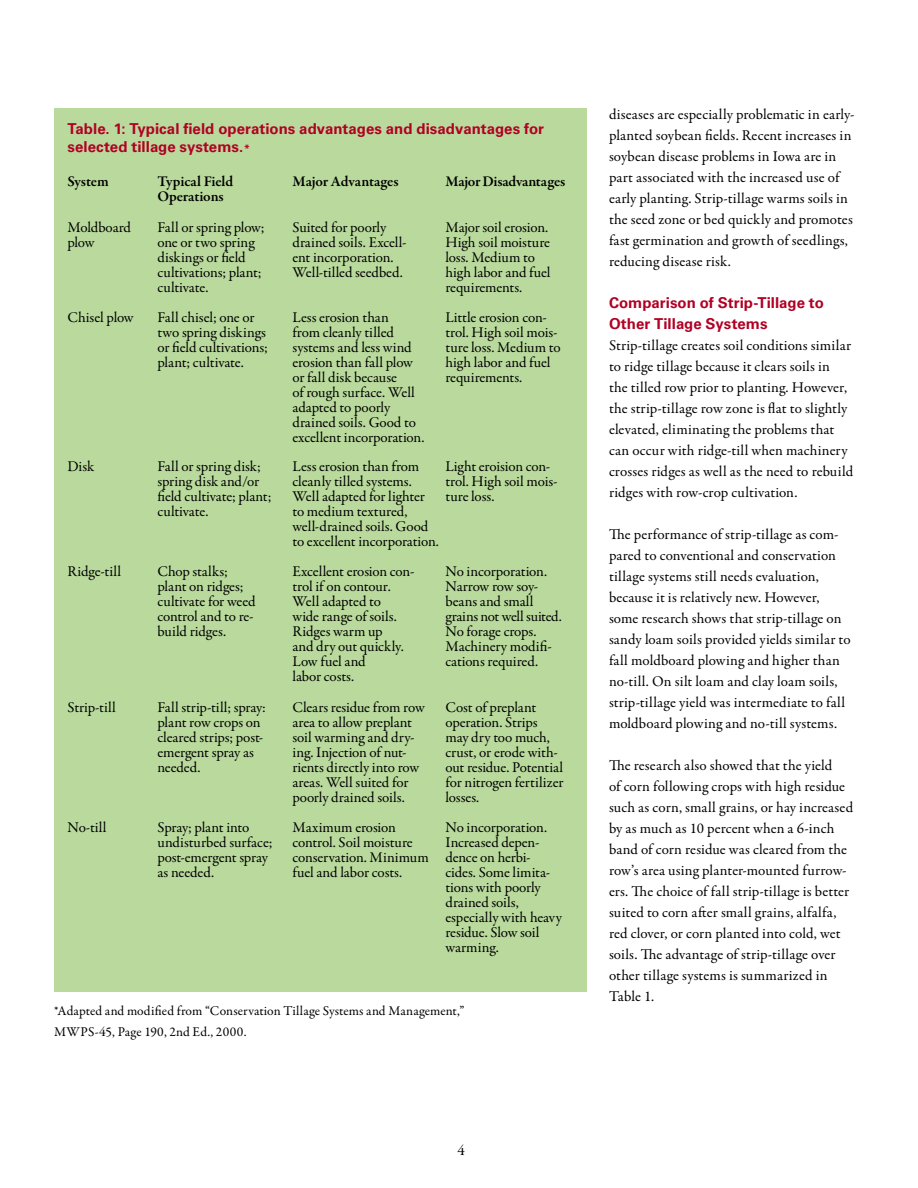
<style>
.page{position:relative;width:918px;height:1188px;background:#fff}
.page>*{position:absolute;margin:0;border:0;box-sizing:border-box;transform-origin:0 0}
.Table_Data_Cell__td{font:15px/15px "Garamond Premr Pro";letter-spacing:-.005em;color:#000}
.Body_Copy__p{font:15px/21px "Garamond Premr Pro";letter-spacing:.01em;color:#000}
.Header_3_Orange__H3{font:700 15px/18px "Univers LT Std";letter-spacing:.005em;color:#b10024}
.Table_Header__HR{font:600 15px/15px "Garamond Premr Pro";letter-spacing:-.01em;color:#000}
.Body_Copy__p-2{font:13.5px/21px "Garamond Premr Pro";letter-spacing:.01em;color:#000}
.s1{font-size:10.5px}
</style>
<div class="page">
<div style="left:54px;top:108px;width:532px;height:884px;background:#b9da9c"></div>
<h3 class="Header_3_Orange__H3" style="left:67px;top:120px;width:478px">Table. 1: Typical field operations advantages and disadvantages for selected tillage systems.<span class="s1">*</span></h3>
<p class="Table_Header__HR" style="left:67px;top:174px;width:43px">System</p>
<p class="Table_Header__HR" style="left:157px;top:174px;width:77px">Typical Field<br>Operations</p>
<p class="Table_Header__HR" style="left:292px;top:174px;width:108px">Major Advantages</p>
<p class="Table_Header__HR" style="left:445px;top:174px;width:122px">Major Disadvantages</p>
<p class="Table_Data_Cell__td" style="left:67px;top:220px;width:65px">Moldboard plow</p>
<p class="Table_Data_Cell__td" style="left:157px;top:220px;width:109px">Fall or spring plow; one or two spring diskings or field cultivations; plant; cultivate.</p>
<p class="Table_Data_Cell__td" style="left:292px;top:220px;width:116px">Suited for poorly drained soils. Excell&shy;ent incorporation.<br>Well-tilled seedbed.</p>
<p class="Table_Data_Cell__td" style="left:445px;top:220px;width:107px">Major soil erosion.<br>High soil moisture loss. Medium to high labor and fuel requirements.</p>
<p class="Table_Data_Cell__td" style="left:67px;top:310px;width:68px">Chisel plow</p>
<p class="Table_Data_Cell__td" style="left:157px;top:310px;width:112px">Fall chisel; one or two spring diskings or field cultivations; plant; cultivate.</p>
<p class="Table_Data_Cell__td" style="left:292px;top:310px;width:134px">Less erosion than<br>from cleanly tilled systems and less wind erosion than fall plow or fall disk because<br>of rough surface. Well adapted to poorly drained soils. Good to excellent incorporation.</p>
<p class="Table_Data_Cell__td" style="left:445px;top:310px;width:117px">Little erosion con&shy;trol. High soil mois&shy;ture loss. Medium to high labor and fuel requirements.</p>
<p class="Table_Data_Cell__td" style="left:67px;top:459px;width:28px">Disk</p>
<p class="Table_Data_Cell__td" style="left:157px;top:459px;width:116px">Fall or spring disk; spring disk and/or field cultivate; plant; cultivate.</p>
<p class="Table_Data_Cell__td" style="left:292px;top:459px;width:148px">Less erosion than from cleanly tilled systems.<br>Well adapted for lighter to medium textured, well-drained soils. Good to excellent incorporation.</p>
<p class="Table_Data_Cell__td" style="left:445px;top:459px;width:114px">Light eroision con&shy;trol. High soil mois&shy;ture loss.</p>
<p class="Table_Data_Cell__td" style="left:67px;top:564px;width:55px">Ridge-till</p>
<p class="Table_Data_Cell__td" style="left:157px;top:564px;width:100px">Chop stalks; plant on ridges; cultivate for weed control and to re&shy;build ridges.</p>
<p class="Table_Data_Cell__td" style="left:292px;top:564px;width:124px">Excellent erosion con&shy;trol if on contour.<br>Well adapted to<br>wide range of soils.<br>Ridges warm up<br>and dry out quickly.<br>Low fuel and<br>labor costs.</p>
<p class="Table_Data_Cell__td" style="left:445px;top:564px;width:118px">No incorporation.<br>Narrow row soy&shy;beans and small grains not well suited.<br>No forage crops.<br>Machinery modifi&shy;cations required.</p>
<p class="Table_Data_Cell__td" style="left:67px;top:700px;width:50px">Strip-till</p>
<p class="Table_Data_Cell__td" style="left:157px;top:700px;width:110px">Fall strip-till; spray: plant row crops on cleared strips; post&shy;emergent spray as needed.</p>
<p class="Table_Data_Cell__td" style="left:292px;top:700px;width:134px">Clears residue from row area to allow preplant soil warming and dry&shy;ing. Injection of nut&shy;rients directly into row areas. Well suited for poorly drained soils.</p>
<p class="Table_Data_Cell__td" style="left:445px;top:700px;width:120px">Cost of preplant operation. Strips may dry too much, crust, or erode with&shy;out residue. Potential for nitrogen fertilizer losses.</p>
<p class="Table_Data_Cell__td" style="left:67px;top:820px;width:41px">No-till</p>
<p class="Table_Data_Cell__td" style="left:157px;top:820px;width:117px">Spray; plant into undisturbed surface; post-emergent spray as needed.</p>
<p class="Table_Data_Cell__td" style="left:292px;top:820px;width:138px">Maximum erosion control. Soil moisture conservation. Minimum fuel and labor costs.</p>
<p class="Table_Data_Cell__td" style="left:445px;top:820px;width:118px">No incorporation.<br>Increased depen&shy;dence on herbi&shy;cides. Some limita&shy;tions with poorly drained soils, especially with heavy residue. Slow soil warming.</p>
<p class="Body_Copy__p-2" style="left:54px;top:1000px;width:412px">*Adapted and modified from “Conservation Tillage Systems and Management,”<br>MWPS-45, Page 190, 2nd Ed., 2000.</p>
<p class="Body_Copy__p" style="left:458px;top:1141px;width:9px">4</p>
<p class="Body_Copy__p" style="left:609px;top:104px;width:247px">diseases are especially problematic in early&shy;planted soybean fields. Recent increases in soybean disease problems in Iowa are in part associated with the increased use of early planting. Strip-tillage warms soils in the seed zone or bed quickly and promotes fast germination and growth of seedlings, reducing disease risk.</p>
<h3 class="Header_3_Orange__H3" style="left:609px;top:292px;width:216px;line-height:21px">Comparison of Strip-Tillage to<br>Other Tillage Systems</h3>
<p class="Body_Copy__p" style="left:609px;top:335px;width:246px">Strip-tillage creates soil conditions similar to ridge tillage because it clears soils in<br>the tilled row prior to planting. However, the strip-tillage row zone is flat to slightly elevated, eliminating the problems that can occur with ridge-till when machinery crosses ridges as well as the need to rebuild ridges with row-crop cultivation.</p>
<p class="Body_Copy__p" style="left:609px;top:524px;width:243px">The performance of strip-tillage as com&shy;pared to conventional and conservation tillage systems still needs evaluation, because it is relatively new. However, some research shows that strip-tillage on sandy loam soils provided yields similar to fall moldboard plowing and higher than no-till. On silt loam and clay loam soils, strip-tillage yield was intermediate to fall moldboard plowing and no-till systems.</p>
<p class="Body_Copy__p" style="left:609px;top:755px;width:246px">The research also showed that the yield<br>of corn following crops with high residue such as corn, small grains, or hay increased by as much as 10 percent when a 6-inch band of corn residue was cleared from the row’s area using planter-mounted furrow&shy;ers. The choice of fall strip-tillage is better suited to corn after small grains, alfalfa, red clover, or corn planted into cold, wet soils. The advantage of strip-tillage over other tillage systems is summarized in Table 1.</p>
</div>
